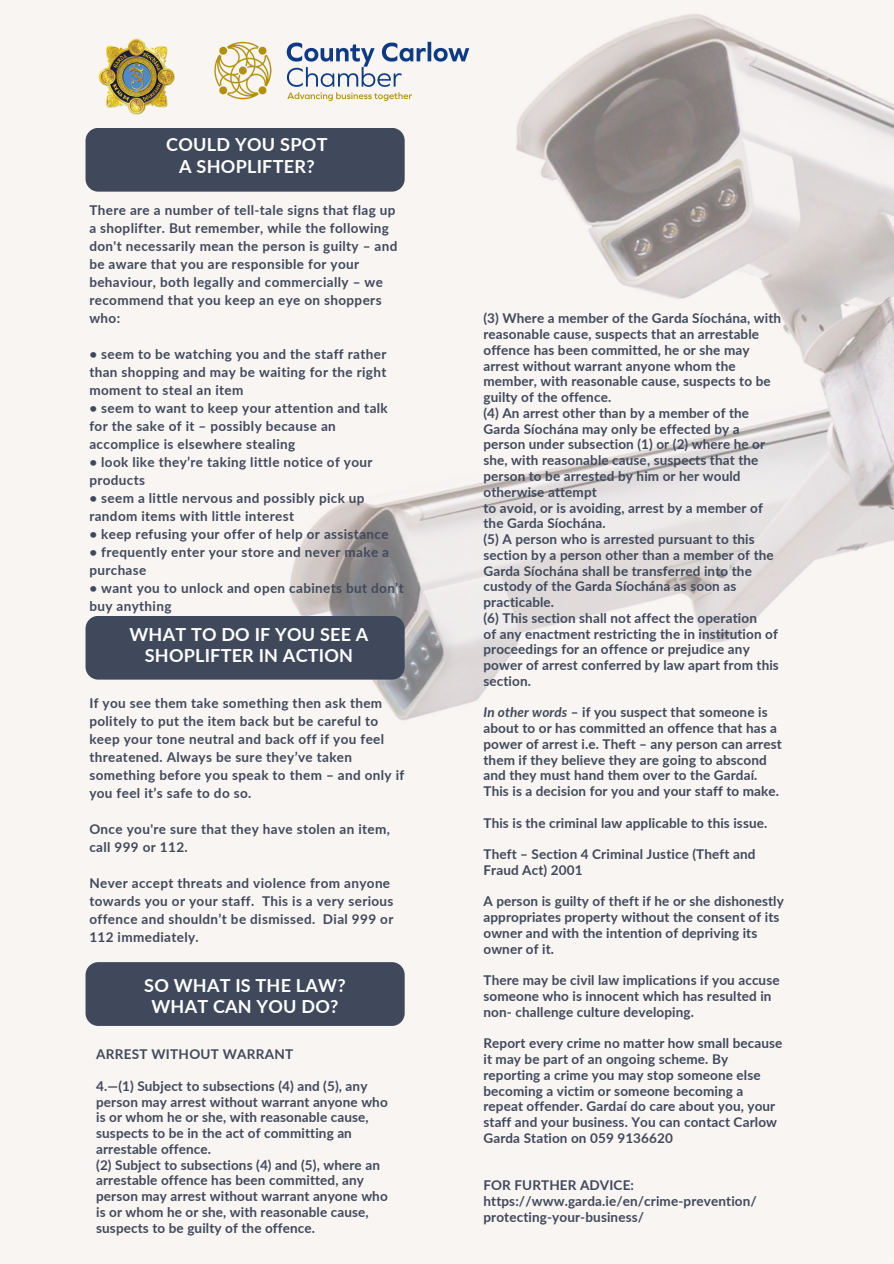
<style>
.page{position:relative;width:894px;height:1264px;background:#fff}
.page>*{position:absolute;margin:0;border:0;box-sizing:border-box;transform-origin:0 0}
.t1{font:700 18px/21.3px "Lato";letter-spacing:.01em;color:#fff;text-align:center}
.t2{font:700 13.5px/15.8px "Lato";letter-spacing:.01em;color:#40495b}
.t3{font:700 13.5px "Lato";letter-spacing:.03em;color:#40495b}
.s1{font-style:italic}
</style>
<div class="page">
<img style="left:0;top:0;width:893px;height:1263px">
<div style="left:85px;top:128px;width:319px;height:64px;background:#40495b;border-radius:13px"></div>
<div style="left:85px;top:616px;width:319px;height:63px;background:#40495b;border-radius:13px"></div>
<div style="left:85px;top:962px;width:319px;height:63px;background:#40495b;border-radius:13px"></div>
<img style="left:96px;top:36px;width:80px;height:80px">
<img style="left:200px;top:0;width:283px;height:142px">
<h1 class="t1" style="left:166px;top:134px;width:163px">COULD YOU SPOT<br>A SHOPLIFTER?</h1>
<p class="t2" style="left:89px;top:201px;width:309px;line-height:18px">There are a number of tell-tale signs that flag up a shoplifter. But remember, while the following don't necessarily mean the person is guilty – and be aware that you are responsible for your behaviour, both legally and commercially – we recommend that you keep an eye on shoppers who:</p>
<p class="t2" style="left:89px;top:345px;width:298px;line-height:18px;text-align:justify">• seem to be watching you and the staff rather than shopping and may be waiting for the right moment to steal an item</p>
<p class="t2" style="left:89px;top:399px;width:300px;line-height:18px">• seem to want to keep your attention and talk for the sake of it – possibly because an accomplice is elsewhere stealing</p>
<p class="t2" style="left:89px;top:453px;width:284px;line-height:18px">• look like they’re taking little notice of your products</p>
<p class="t2" style="left:89px;top:489px;width:277px;line-height:18px">• seem a little nervous and possibly pick up random items with little interest</p>
<p class="t3" style="left:89px;top:526px;width:301px">• keep refusing your offer of help or assistance</p>
<p class="t2" style="left:89px;top:543px;width:301px;line-height:18px">• frequently enter your store and never make a purchase</p>
<p class="t2" style="left:89px;top:579px;width:316px;line-height:18px">• want you to unlock and open cabinets but don’t buy anything</p>
<h1 class="t1" style="left:129px;top:623px;width:240px">WHAT TO DO IF YOU SEE A<br>SHOPLIFTER IN ACTION</h1>
<p class="t2" style="left:89px;top:694px;width:316px;line-height:18px">If you see them take something then ask them politely to put the item back but be careful to keep your tone neutral and back off if you feel threatened. Always be sure they’ve taken something before you speak to them – and only if you feel it’s safe to do so.</p>
<p class="t2" style="left:89px;top:820px;width:302px;line-height:18px">Once you're sure that they have stolen an item, call 999 or 112.</p>
<p class="t2" style="left:89px;top:874px;width:305px;line-height:18px">Never accept threats and violence from anyone towards you or your staff. This is a very serious offence and shouldn’t be dismissed. Dial 999 or 112 immediately.</p>
<h1 class="t1" style="left:144px;top:974px;width:203px">SO WHAT IS THE LAW?<br>WHAT CAN YOU DO?</h1>
<p class="t2" style="left:96px;top:1046px;width:199px">ARREST WITHOUT WARRANT</p>
<p class="t2" style="left:96px;top:1077px;width:293px">4.—(1) Subject to subsections (4) and (5), any person may arrest without warrant anyone who is or whom he or she, with reasonable cause, suspects to be in the act of committing an arrestable offence.<br>(2) Subject to subsections (4) and (5), where an arrestable offence has been committed, any person may arrest without warrant anyone who is or whom he or she, with reasonable cause, suspects to be guilty of the offence.</p>
<p class="t2" style="left:483px;top:310px;width:299px">(3) Where a member of the Garda Síochána, with reasonable cause, suspects that an arrestable offence has been committed, he or she may arrest without warrant anyone whom the member, with reasonable cause, suspects to be guilty of the offence.<br>(4) An arrest other than by a member of the Garda Síochána may only be effected by a person under subsection (1) or (2) where he or she, with reasonable cause, suspects that the person to be arrested by him or her would otherwise attempt<br>to avoid, or is avoiding, arrest by a member of the Garda Síochána.<br>(5) A person who is arrested pursuant to this section by a person other than a member of the Garda Síochána shall be transferred into the custody of the Garda Síochána as soon as practicable.<br>(6) This section shall not affect the operation<br>of any enactment restricting the in institution of proceedings for an offence or prejudice any power of arrest conferred by law apart from this section.</p>
<p class="t2" style="left:483px;top:704px;width:300px"><span class="s1">In other words</span> – if you suspect that someone is about to or has committed an offence that has a power of arrest i.e. Theft – any person can arrest them if they believe they are going to abscond and they must hand them over to the Gardaí.<br>This is a decision for you and your staff to make.</p>
<p class="t2" style="left:483px;top:814px;width:285px">This is the criminal law applicable to this issue.</p>
<p class="t2" style="left:483px;top:846px;width:273px">Theft – Section 4 Criminal Justice (Theft and<br>Fraud Act) 2001</p>
<p class="t2" style="left:483px;top:893px;width:302px">A person is guilty of theft if he or she dishonestly appropriates property without the consent of its owner and with the intention of depriving its owner of it.</p>
<p class="t2" style="left:483px;top:972px;width:297px">There may be civil law implications if you accuse someone who is innocent which has resulted in non- challenge culture developing.</p>
<p class="t2" style="left:483px;top:1035px;width:300px">Report every crime no matter how small because it may be part of an ongoing scheme. By reporting a crime you may stop someone else becoming a victim or someone becoming a repeat offender. Gardaí do care about you, your staff and your business. You can contact Carlow Garda Station on 059 9136620</p>
<p class="t2" style="left:483px;top:1176px;width:275px">FOR FURTHER ADVICE: https://www.garda.ie/en/crime-prevention/ protecting-your-business/</p>
</div>
